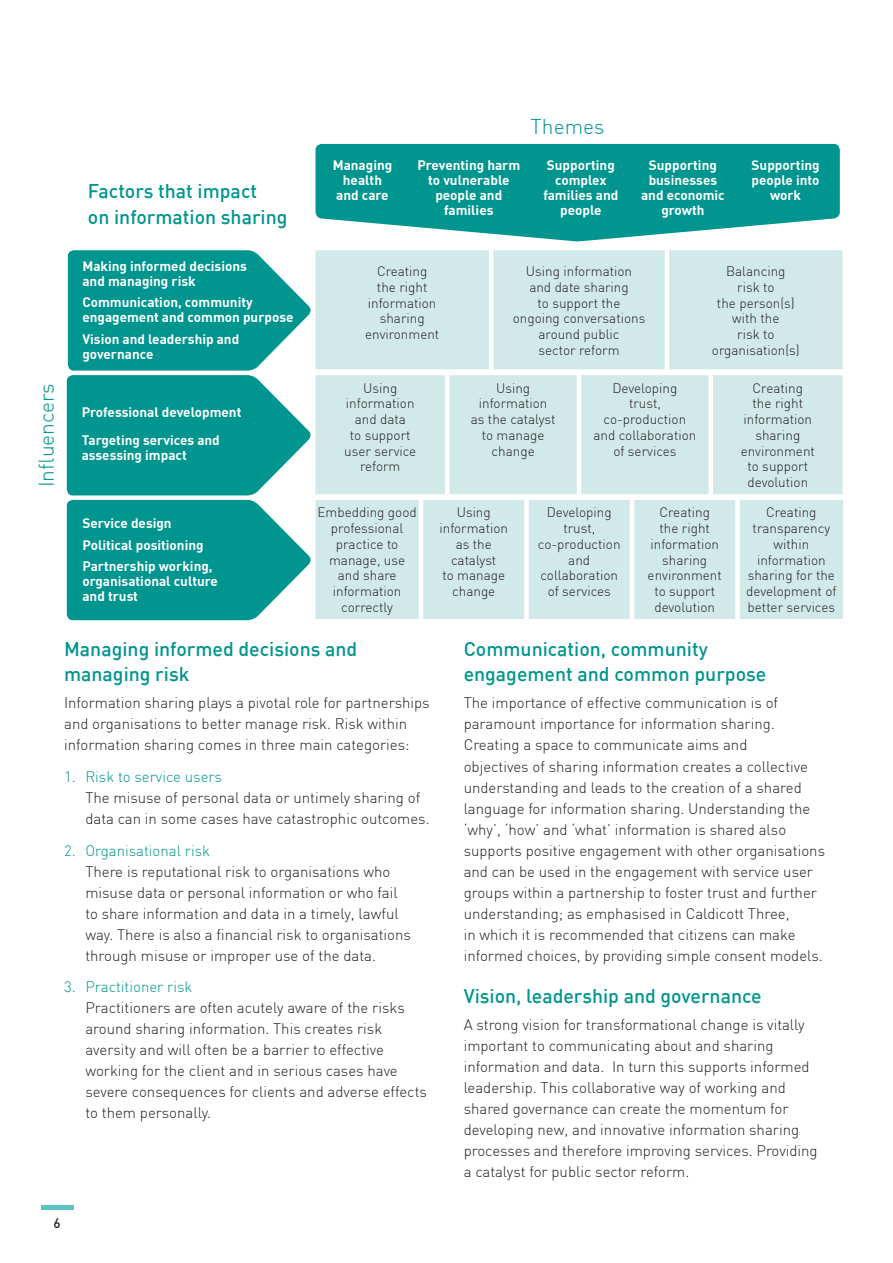
<style>
.page{position:relative;width:893px;height:1263px;background:#fff}
.page>*{position:absolute;margin:0;border:0;box-sizing:border-box;transform-origin:0 0}
.Heading_3{font:300 21px "DIN";color:#00958e}
.Heading_3-2{font:500 19.5px/25.5px "DIN";color:#00958e}
.Body_Copy{font:300 15px/21px "DIN";color:#231f20}
.Bullets{font:300 15px/21px "DIN";color:#231f20}
.Body_Copy-2{font:300 13.5px/15.8px "DIN";color:#231f20;text-align:center}
.Heading_3-3{font:700 13.5px/15px "DIN";color:#fff}
.t1{font:500 13.5px "DIN";color:#231f20}
.s1{color:#00958e}
</style>
<div class="page">
<hr style="left:41px;top:1205px;width:33px;height:4px;background:#59c4c3">
<svg style="left:67px;top:250px;width:244px;height:370px;background:#22a39d"></svg>
<div style="left:315px;top:500px;width:528px;height:119px;background:#d1e9e8"></div>
<hr style="left:419px;top:500px;width:4px;height:119px;background:#fff">
<div style="left:524px;top:500px;width:5px;height:119px;background:#fff"></div>
<hr style="left:630px;top:500px;width:4px;height:119px;background:#fff">
<div style="left:735px;top:500px;width:5px;height:119px;background:#fff"></div>
<div style="left:315px;top:375px;width:528px;height:119px;background:#d1e9e8"></div>
<div style="left:445px;top:375px;width:5px;height:119px;background:#fff"></div>
<hr style="left:577px;top:375px;width:4px;height:119px;background:#fff">
<hr style="left:709px;top:375px;width:4px;height:119px;background:#fff">
<div style="left:315px;top:250px;width:528px;height:119px;background:#d1e9e8"></div>
<hr style="left:489px;top:250px;width:4px;height:119px;background:#fff">
<hr style="left:665px;top:250px;width:4px;height:119px;background:#fff">
<div style="left:315px;top:144px;width:525px;height:74px;background:#00958e;border-radius:6px"></div>
<p class="Heading_3-2" style="left:88px;top:178px;width:201px">Factors that impact<br>on information sharing</p>
<p class="Heading_3" style="left:531px;top:114px;width:75px">Themes</p>
<p class="Heading_3-3" style="left:333px;top:157px;width:61px;text-align:center">Managing health and care</p>
<p class="Heading_3-3" style="left:417px;top:157px;width:104px;text-align:center">Preventing harm to vulnerable people and families</p>
<p class="Heading_3-3" style="left:543px;top:157px;width:77px;text-align:center">Supporting complex families and people</p>
<p class="Heading_3-3" style="left:752px;top:157px;width:69px;text-align:center">Supporting people into work</p>
<p class="Heading_3-3" style="left:641px;top:157px;width:85px;text-align:center">Supporting businesses and economic growth</p>
<p class="Heading_3" style="left:33px;top:487px;width:106px;rotate:-90deg">Influencers</p>
<p class="Heading_3-3" style="left:82px;top:258px;width:166px">Making informed decisions and managing risk</p>
<p class="Heading_3-3" style="left:82px;top:294px;width:213px">Communication, community engagement and common purpose</p>
<p class="Heading_3-3" style="left:82px;top:331px;width:158px">Vision and leadership and governance</p>
<p class="Heading_3-3" style="left:82px;top:404px;width:161px">Professional development</p>
<p class="Heading_3-3" style="left:82px;top:432px;width:140px">Targeting services and assessing impact</p>
<p class="Heading_3-3" style="left:82px;top:515px;width:91px">Service design</p>
<p class="Heading_3-3" style="left:82px;top:537px;width:123px">Political positioning</p>
<p class="Heading_3-3" style="left:82px;top:558px;width:137px">Partnership working, organisational culture and trust</p>
<p class="Body_Copy-2" style="left:365px;top:263px;width:76px">Creating<br>the right information sharing environment</p>
<p class="Body_Copy-2" style="left:513px;top:263px;width:134px">Using information<br>and date sharing<br>to support the ongoing conversations around public<br>sector reform</p>
<p class="Body_Copy-2" style="left:712px;top:263px;width:89px">Balancing<br>risk to<br>the person(s) with the<br>risk to organisation(s)</p>
<p class="Body_Copy-2" style="left:344px;top:380px;width:74px">Using information and data<br>to support user service reform</p>
<p class="Body_Copy-2" style="left:471px;top:380px;width:86px">Using information as the catalyst to manage change</p>
<p class="Body_Copy-2" style="left:593px;top:380px;width:104px">Developing<br>trust, co-production and collaboration of services</p>
<p class="Body_Copy-2" style="left:741px;top:380px;width:76px">Creating<br>the right information sharing environment to support devolution</p>
<p class="Body_Copy-2" style="left:318px;top:504px;width:101px">Embedding good professional practice to manage, use and share information correctly</p>
<p class="Body_Copy-2" style="left:439px;top:504px;width:70px">Using information as the catalyst<br>to manage change</p>
<p class="Body_Copy-2" style="left:538px;top:504px;width:84px">Developing trust, co-production and collaboration of services</p>
<p class="Body_Copy-2" style="left:648px;top:504px;width:76px">Creating<br>the right information sharing environment to support devolution</p>
<p class="Body_Copy-2" style="left:746px;top:504px;width:92px">Creating transparency within information sharing for the development of better services</p>
<p class="Heading_3-2" style="left:64px;top:635px;width:295px">Managing informed decisions and managing risk</p>
<p class="Body_Copy" style="left:64px;top:692px;width:367px">Information sharing plays a pivotal role for partnerships and organisations to better manage risk. Risk within information sharing comes in three main categories:</p>
<p class="Bullets" style="left:85px;top:766px;width:346px;text-indent:-21px"><span class="s1">1. Risk to service users<br></span>The misuse of personal data or untimely sharing of data can in some cases have catastrophic outcomes.</p>
<p class="Bullets" style="left:85px;top:840px;width:327px;text-indent:-21px"><span class="s1">2. Organisational risk<br></span>There is reputational risk to organisations who misuse data or personal information or who fail to share information and data in a timely, lawful way. There is also a financial risk to organisations through misuse or improper use of the data.</p>
<p class="Bullets" style="left:85px;top:976px;width:343px;text-indent:-21px"><span class="s1">3. Practitioner risk<br></span>Practitioners are often acutely aware of the risks around sharing information. This creates risk aversity and will often be a barrier to effective working for the client and in serious cases have severe consequences for clients and adverse effects to them personally.</p>
<p class="Heading_3-2" style="left:464px;top:635px;width:304px">Communication, community engagement and common purpose</p>
<p class="Body_Copy" style="left:464px;top:692px;width:363px">The importance of effective communication is of paramount importance for information sharing.<br>Creating a space to communicate aims and<br>objectives of sharing information creates a collective understanding and leads to the creation of a shared language for information sharing. Understanding the ‘why’, ‘how’ and ‘what’ information is shared also supports positive engagement with other organisations and can be used in the engagement with service user groups within a partnership to foster trust and further understanding; as emphasised in Caldicott Three,<br>in which it is recommended that citizens can make informed choices, by providing simple consent models.</p>
<p class="Heading_3-2" style="left:464px;top:982px;width:300px">Vision, leadership and governance</p>
<p class="Body_Copy" style="left:464px;top:1014px;width:356px">A strong vision for transformational change is vitally important to communicating about and sharing information and data. In turn this supports informed leadership. This collaborative way of working and shared governance can create the momentum for developing new, and innovative information sharing processes and therefore improving services. Providing a catalyst for public sector reform.</p>
<p class="t1" style="left:54px;top:1214px;width:9px">6</p>
</div>
